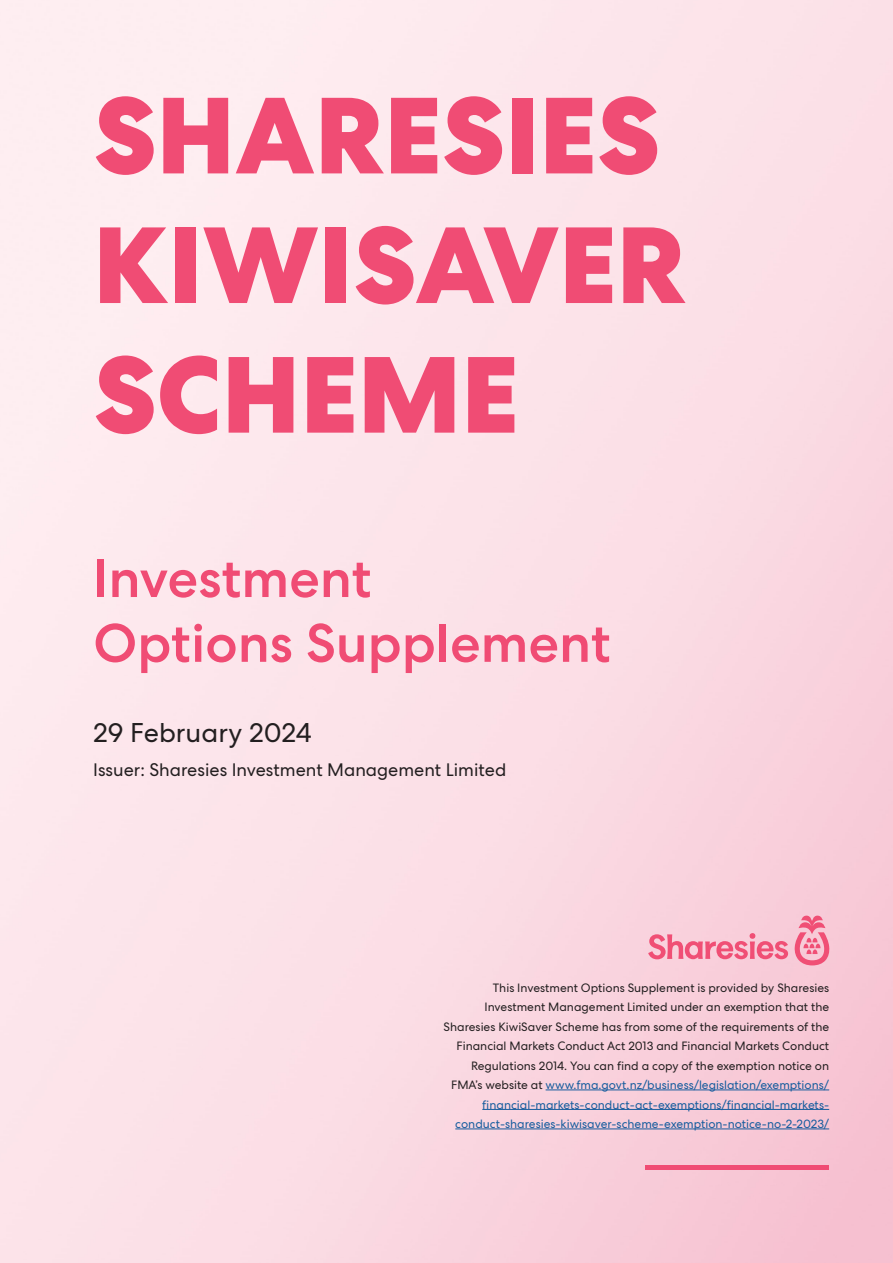
<style>
.page{position:relative;width:893px;height:1263px;background:#fff}
.page>*{position:absolute;margin:0;border:0;box-sizing:border-box;transform-origin:0 0}
.Cover_title{font:800 108px/129.6px "Centra No 2";color:#f04c74}
.Page_title___H1{font:500 54px/64.8px "Centra No 2";color:#f04c74}
.Folio_-_page_number{font:27px "Centra No 2";color:#231f20}
.Body{font:18px "Centra No 2";color:#231f20}
.Body-2{font:12px/19.5px "Centra No 2";color:#231f20;text-align:right}
.s1{color:#175d9e}
</style>
<div class="page">
<img style="left:0;top:0;width:893px;height:1263px">
<hr style="left:645px;top:1165px;width:184px;height:4px;background:#f04c74">
<hr style="left:546px;top:1089px;width:283px;height:1px;background:#175d9e">
<hr style="left:482px;top:1109px;width:347px;height:1px;background:#175d9e">
<hr style="left:455px;top:1128px;width:374px;height:1px;background:#175d9e">
<svg style="left:794px;top:915px;width:36px;height:50px;background:#f495ac"></svg>
<svg style="left:648px;top:933px;width:140px;height:26px;background:#f499af"></svg>
<p class="Cover_title" style="left:93px;top:73px;width:594px">SHARESIES<br>KIWISAVER<br>SCHEME</p>
<p class="Page_title___H1" style="left:93px;top:546px;width:519px">Investment<br>Options Supplement</p>
<p class="Folio_-_page_number" style="left:93px;top:717px;width:220px">29 February 2024</p>
<p class="Body" style="left:93px;top:759px;width:415px">Issuer: Sharesies Investment Management Limited</p>
<p class="Body-2" style="left:444px;top:977px;width:387px">This Investment Options Supplement is provided by Sharesies Investment Management Limited under an exemption that the Sharesies KiwiSaver Scheme has from some of the requirements of the Financial Markets Conduct Act 2013 and Financial Markets Conduct Regulations 2014. You can find a copy of the exemption notice on FMA’s website at <span class="s1">www.fma.govt.nz/business/legislation/exemptions/ financial-markets-conduct-act-exemptions/financial-markets&shy;conduct-sharesies-kiwisaver-scheme-exemption-notice-no-2-2023/</span></p>
</div>
